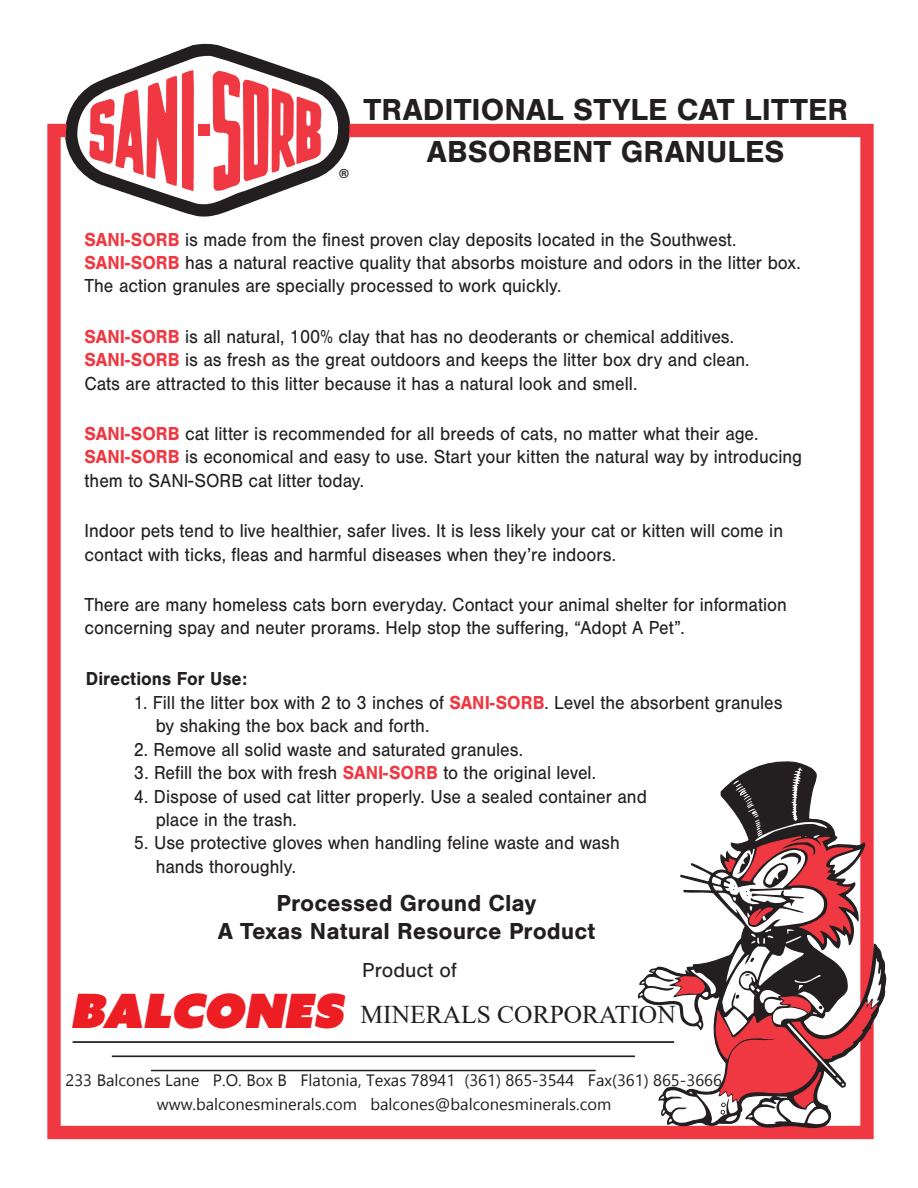
<style>
.page{position:relative;width:918px;height:1188px;background:#fff}
.page>*{position:absolute;margin:0;border:0;box-sizing:border-box;transform-origin:0 0}
.t1{font:700 31.5px/42.3px "Nimbus San";color:#231f20;text-align:center}
.t2{font:25.5px "Times New Roman";color:#231f20}
.t3{font:700 24px/28.8px "Nimbus San";color:#231f20;text-align:center}
.t4{font:21px "Nimbus San";color:#231f20}
.t5{font:19.5px/23.4px "Nimbus San";color:#231f20;scale:.93 1}
.t6{font:700 19.5px "Nimbus San";color:#231f20;scale:.93 1}
.t7{font:16.5px/24px "Gadugi";color:#231f20}
.t8{font:700 13.5px "Nimbus San";color:#231f20}
.s1{font-weight:700;color:#ef3842}
.s2{font-family:"Azo Sans Uber";font-style:italic;font-size:47.25px;color:#ed1d24}
</style>
<div class="page">
<div style="left:47px;top:124px;width:827px;height:1015px;border:13px solid #ef3842"></div>
<hr style="left:73px;top:1041px;width:601px;height:2px;background:#231f20">
<hr style="left:112px;top:1055px;width:523px;height:2px;background:#231f20">
<hr style="left:151px;top:1070px;width:445px;height:1px;background:#231f20">
<svg style="left:638px;top:760px;width:249px;height:370px"></svg>
<svg style="left:639px;top:767px;width:242px;height:359px"></svg>
<svg style="left:66px;top:44px;width:284px;height:173px"></svg>
<svg style="left:77px;top:55px;width:263px;height:153px"></svg>
<p class="t8" style="left:339px;top:166px;width:12px">®</p>
<h1 class="t1" style="left:364px;top:89px;width:486px">TRADITIONAL STYLE CAT LITTER<br>ABSORBENT GRANULES</h1>
<p class="t5" style="left:84px;top:228px;width:772px"><span class="s1">SANI-SORB</span> is made from the finest proven clay deposits located in the Southwest.<br><span class="s1">SANI-SORB</span> has a natural reactive quality that absorbs moisture and odors in the litter box.<br>The action granules are specially processed to work quickly.</p>
<p class="t5" style="left:84px;top:325px;width:717px"><span class="s1">SANI-SORB</span> is all natural, 100% clay that has no deoderants or chemical additives.<br><span class="s1">SANI-SORB</span> is as fresh as the great outdoors and keeps the litter box dry and clean.<br>Cats are attracted to this litter because it has a natural look and smell.</p>
<p class="t5" style="left:84px;top:422px;width:773px"><span class="s1">SANI-SORB</span> cat litter is recommended for all breeds of cats, no matter what their age.<br><span class="s1">SANI-SORB</span> is economical and easy to use. Start your kitten the natural way by introducing them to SANI-SORB cat litter today.</p>
<p class="t5" style="left:84px;top:519px;width:753px">Indoor pets tend to live healthier, safer lives. It is less likely your cat or kitten will come in contact with ticks, fleas and harmful diseases when they’re indoors.</p>
<p class="t5" style="left:84px;top:593px;width:757px">There are many homeless cats born everyday. Contact your animal shelter for information concerning spay and neuter prorams. Help stop the suffering, “Adopt A Pet”.</p>
<p class="t6" style="left:86px;top:667px;width:175px">Directions For Use:</p>
<p class="t5" style="left:156px;top:691px;width:676px;text-indent:-22px">1. Fill the litter box with 2 to 3 inches of <span class="s1">SANI-SORB</span>. Level the absorbent granules by shaking the box back and forth.</p>
<p class="t5" style="left:134px;top:738px;width:420px">2. Remove all solid waste and saturated granules.</p>
<p class="t5" style="left:134px;top:761px;width:498px">3. Refill the box with fresh <span class="s1">SANI-SORB</span> to the original level.</p>
<p class="t5" style="left:156px;top:785px;width:530px;text-indent:-22px">4. Dispose of used cat litter properly. Use a sealed container and place in the trash.</p>
<p class="t5" style="left:156px;top:832px;width:501px;text-indent:-22px">5. Use protective gloves when handling feline waste and wash hands thoroughly.</p>
<p class="t3" style="left:218px;top:888px;width:379px">Processed Ground Clay<br>A Texas Natural Resource Product</p>
<p class="t4" style="left:362px;top:958px;width:96px">Product of</p>
<h2 class="t2" style="left:70px;top:997px;width:607px"><span class="s2">BALCONES</span> MINERALS CORPORATION</h2>
<p class="t7" style="left:157px;top:1068px;width:567px;text-indent:-91px">233 Balcones Lane P.O. Box B Flatonia, Texas 78941 (361) 865-3544 Fax(361) 865-3666 www.balconesminerals.com balcones@balconesminerals.com</p>
</div>
